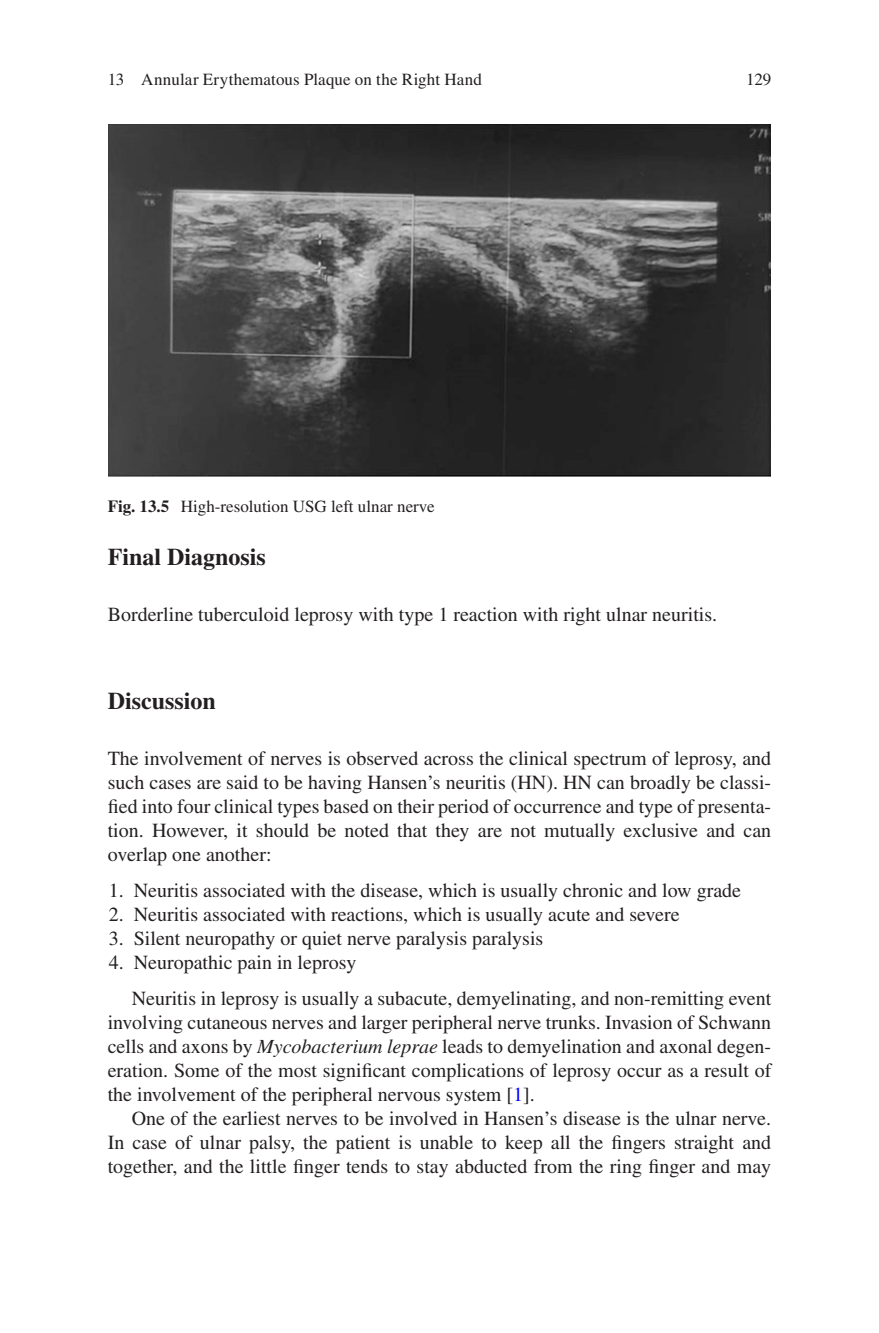
<style>
.page{position:relative;width:879px;height:1333px;background:#fff}
.page>*{position:absolute;margin:0;border:0;box-sizing:border-box;transform-origin:0 0}
._1_hd{font:700 24px "Times LT Std";color:#231f20}
.Text{font:20px/24px "Times LT Std";color:#231f20;text-align:justify}
.Text_flush{font:20px/24px "Times LT Std";color:#231f20;text-align:justify}
.t1{font:17px "Times LT Std";color:#231f20}
.s1{font-weight:700}
.s2{font-style:italic}
.s3{color:#00f}
</style>
<div class="page">
<img style="left:108px;top:124px;width:663px;height:352px">
<p class="t1" style="left:108px;top:70px;width:375px">13 Annular Erythematous Plaque on the Right Hand</p>
<p class="t1" style="left:746px;top:70px;width:27px">129</p>
<p class="t1" style="left:108px;top:497px;width:328px"><span class="s1">Fig. 13.5</span> High-resolution USG left ulnar nerve</p>
<h2 class="_1_hd" style="left:108px;top:542px;width:160px">Final Diagnosis</h2>
<p class="Text_flush" style="left:108px;top:602px;width:611px">Borderline tuberculoid leprosy with type 1 reaction with right ulnar neuritis.</p>
<h2 class="_1_hd" style="left:108px;top:686px;width:110px">Discussion</h2>
<p class="Text_flush" style="left:108px;top:746px;width:665px">The involvement of nerves is observed across the clinical spectrum of leprosy, and such cases are said to be having Hansen’s neuritis (HN). HN can broadly be classi&shy;fied into four clinical types based on their period of occurrence and type of presenta&shy;tion. However, it should be noted that they are not mutually exclusive and can overlap one another:</p>
<p class="Text" style="left:109px;top:878px;width:634px">1. Neuritis associated with the disease, which is usually chronic and low grade</p>
<p class="Text" style="left:109px;top:902px;width:572px">2. Neuritis associated with reactions, which is usually acute and severe</p>
<p class="Text" style="left:109px;top:926px;width:436px">3. Silent neuropathy or quiet nerve paralysis paralysis</p>
<p class="Text" style="left:109px;top:950px;width:249px">4. Neuropathic pain in leprosy</p>
<p class="Text" style="left:108px;top:986px;width:665px;text-indent:24px">Neuritis in leprosy is usually a subacute, demyelinating, and non-remitting event involving cutaneous nerves and larger peripheral nerve trunks. Invasion of Schwann cells and axons by <span class="s2">Mycobacterium leprae</span> leads to demyelination and axonal degen&shy;eration. Some of the most significant complications of leprosy occur as a result of the involvement of the peripheral nervous system [<span class="s3">1</span>].</p>
<p class="Text" style="left:108px;top:1106px;width:665px;text-indent:24px">One of the earliest nerves to be involved in Hansen’s disease is the ulnar nerve.<br>In case of ulnar palsy, the patient is unable to keep all the fingers straight and together, and the little finger tends to stay abducted from the ring finger and may</p>
</div>
